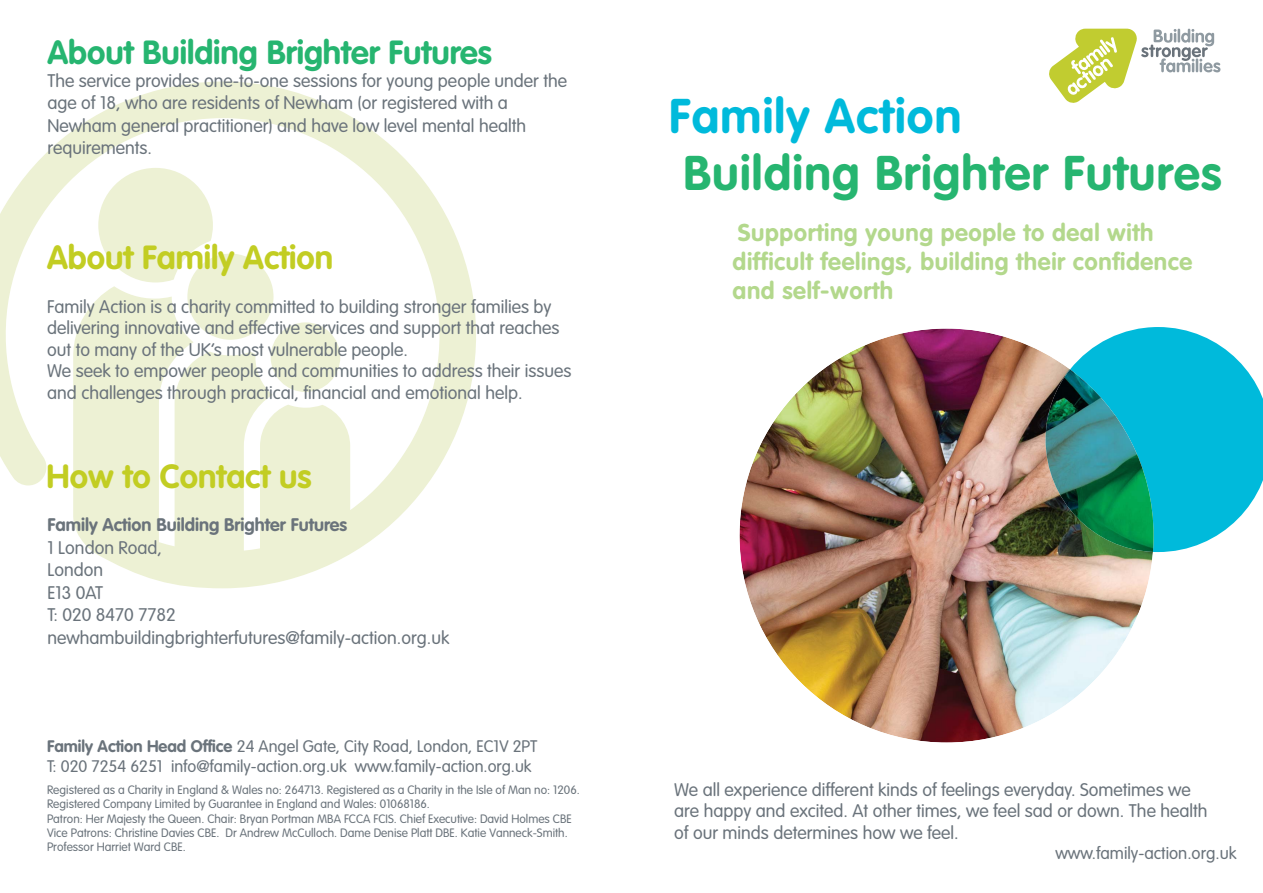
<style>
.page{position:relative;width:1263px;height:893px;background:#fff}
.page>*{position:absolute;margin:0;border:0;box-sizing:border-box;transform-origin:0 0}
.t1{font:700 48px "VAG Rounded";letter-spacing:.025em;color:#26b570}
.t2{font:700 48px "VAG Rounded";letter-spacing:.025em;color:#00badb}
.t3{font:700 33px "VAG Rounded";color:#c2cd23}
.t4{font:700 33px "VAG Rounded";color:#26b570}
.t5{font:700 24px/28.8px "VAG Rounded";letter-spacing:.025em;color:#b3d88c}
.t6{font:300 18px/22.5px "VAG Rounded";color:#6a737b}
.t7{font:700 18px "VAG Rounded";color:#6a737b}
.t8{font:300 16.95px "VAG Rounded";color:#6a737b}
.t9{font:300 16.5px/19.8px "VAG Rounded";color:#6a737b}
.t10{font:300 12px/14.4px "VAG Rounded";color:#6a737b}
.s1{font-weight:700}
</style>
<div class="page">
<svg style="left:0;top:82px;width:476px;height:506px"></svg>
<svg style="left:1049px;top:29px;width:171px;height:74px"></svg>
<img style="left:739px;top:328px;width:414px;height:414px;border-radius:50%">
<svg style="left:1070px;top:327px;width:193px;height:225px"></svg>
<img style="left:1045px;top:369px;width:108px;height:183px">
<h2 class="t4" style="left:47px;top:39px;width:446px">About Building Brighter Futures</h2>
<p class="t6" style="left:47px;top:70px;width:521px">The service provides one-to-one sessions for young people under the age of 18, who are residents of Newham (or registered with a Newham general practitioner) and have low level mental health requirements.</p>
<h2 class="t3" style="left:47px;top:244px;width:287px">About Family Action</h2>
<p class="t6" style="left:47px;top:297px;width:526px;line-height:21.6px">Family Action is a charity committed to building stronger families by delivering innovative and effective services and support that reaches out to many of the UK’s most vulnerable people.<br>We seek to empower people and communities to address their issues and challenges through practical, financial and emotional help.</p>
<h2 class="t3" style="left:47px;top:463px;width:266px">How to Contact us</h2>
<p class="t7" style="left:47px;top:518px;width:301px">Family Action Building Brighter Futures</p>
<p class="t6" style="left:47px;top:538px;width:403px">1 London Road,<br>London<br>E13 0AT<br>T: 020 8470 7782 newhambuildingbrighterfutures@family-action.org.uk</p>
<p class="t9" style="left:47px;top:738px;width:492px"><span class="s1">Family Action Head Office</span> 24 Angel Gate, City Road, London, EC1V 2PT<br>T: 020 7254 6251 info@family-action.org.uk www.family-action.org.uk</p>
<p class="t10" style="left:47px;top:783px;width:534px">Registered as a Charity in England &amp; Wales no: 264713. Registered as a Charity in the Isle of Man no: 1206.<br>Registered Company Limited by Guarantee in England and Wales: 01068186.<br>Patron: Her Majesty the Queen. Chair: Bryan Portman MBA FCCA FCIS. Chief Executive: David Holmes CBE Vice Patrons: Christine Davies CBE. Dr Andrew McCulloch. Dame Denise Platt DBE. Katie Vanneck-Smith.<br>Professor Harriet Ward CBE.</p>
<h1 class="t2" style="left:669px;top:96px;width:294px">Family Action</h1>
<h1 class="t1" style="left:683px;top:153px;width:540px">Building Brighter Futures</h1>
<h3 class="t5" style="left:733px;top:220px;width:461px">Supporting young people to deal with difficult feelings, building their confidence and self-worth</h3>
<p class="t6" style="left:674px;top:780px;width:535px;line-height:21.6px">We all experience different kinds of feelings everyday. Sometimes we are happy and excited. At other times, we feel sad or down. The health of our minds determines how we feel.</p>
<p class="t8" style="left:1055px;top:846px;width:183px">www.family-action.org.uk</p>
</div>
